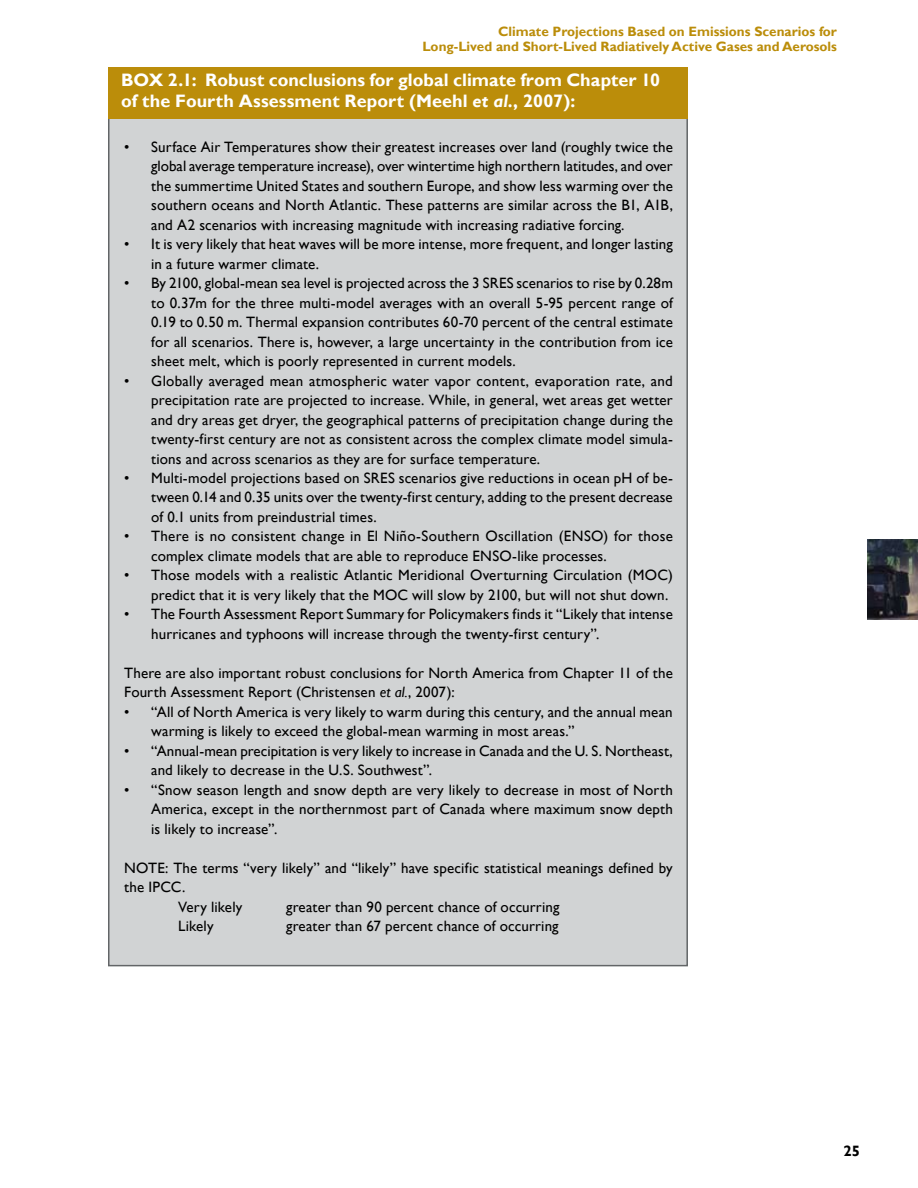
<style>
.page{position:relative;width:918px;height:1188px;background:#fff}
.page>*{position:absolute;margin:0;border:0;box-sizing:border-box;transform-origin:0 0}
.t1{font:700 18px/21px "Gill Sans";letter-spacing:.005em;color:#fff}
.t2{font:15px/19.5px "Gill Sans";letter-spacing:.01em;color:#000}
.t3{font:700 15px "Gill Sans";color:#000}
.t4{font:700 13.5px/15px "Gill Sans";color:#bb8d0a;text-align:right}
.s1{font-style:italic}
</style>
<div class="page">
<img style="left:867px;top:540px;width:51px;height:79px">
<div style="left:108px;top:78px;width:580px;height:888px;background:#d1d3d4;border:2px solid #626567"></div>
<div style="left:108px;top:68px;width:580px;height:51px;background:#bb8d0a"></div>
<p class="t4" style="left:422px;top:25px;width:416px">Climate Projections Based on Emissions Scenarios for<br>Long-Lived and Short-Lived Radiatively Active Gases and Aerosols</p>
<p class="t1" style="left:121px;top:70px;width:540px">BOX 2.1: Robust conclusions for global climate from Chapter 10 of the Fourth Assessment Report (Meehl <span class="s1">et al.</span>, 2007):</p>
<p class="t2" style="left:151px;top:137px;width:523px;text-align:justify;text-indent:-27px">• Surface Air Temperatures show their greatest increases over land (roughly twice the global average temperature increase), over wintertime high northern latitudes, and over the summertime United States and southern Europe, and show less warming over the southern oceans and North Atlantic. These patterns are similar across the B1, A1B, and A2 scenarios with increasing magnitude with increasing radiative forcing.</p>
<p class="t2" style="left:151px;top:234px;width:523px;text-indent:-27px">• It is very likely that heat waves will be more intense, more frequent, and longer lasting in a future warmer climate.</p>
<p class="t2" style="left:151px;top:273px;width:523px;text-align:justify;text-indent:-27px">• By 2100, global-mean sea level is projected across the 3 SRES scenarios to rise by 0.28m to 0.37m for the three multi-model averages with an overall 5-95 percent range of 0.19 to 0.50 m. Thermal expansion contributes 60-70 percent of the central estimate for all scenarios. There is, however, a large uncertainty in the contribution from ice sheet melt, which is poorly represented in current models.</p>
<p class="t2" style="left:151px;top:371px;width:523px;text-align:justify;text-indent:-27px">• Globally averaged mean atmospheric water vapor content, evaporation rate, and precipitation rate are projected to increase. While, in general, wet areas get wetter and dry areas get dryer, the geographical patterns of precipitation change during the twenty-first century are not as consistent across the complex climate model simula&shy;tions and across scenarios as they are for surface temperature.</p>
<p class="t2" style="left:151px;top:468px;width:523px;text-align:justify;text-indent:-27px">• Multi-model projections based on SRES scenarios give reductions in ocean pH of be&shy;tween 0.14 and 0.35 units over the twenty-first century, adding to the present decrease of 0.1 units from preindustrial times.</p>
<p class="t2" style="left:151px;top:527px;width:523px;text-indent:-27px">• There is no consistent change in El Niño-Southern Oscillation (ENSO) for those complex climate models that are able to reproduce ENSO-like processes.</p>
<p class="t2" style="left:151px;top:566px;width:523px;text-indent:-27px">• Those models with a realistic Atlantic Meridional Overturning Circulation (MOC) predict that it is very likely that the MOC will slow by 2100, but will not shut down.</p>
<p class="t2" style="left:151px;top:605px;width:523px;text-indent:-27px">• The Fourth Assessment Report Summary for Policymakers finds it “Likely that intense hurricanes and typhoons will increase through the twenty-first century”.</p>
<p class="t2" style="left:124px;top:663px;width:550px">There are also important robust conclusions for North America from Chapter 11 of the<br>Fourth Assessment Report (Christensen <span class="s1">et al.</span>, 2007):</p>
<p class="t2" style="left:151px;top:702px;width:523px;text-indent:-27px">• “All of North America is very likely to warm during this century, and the annual mean warming is likely to exceed the global-mean warming in most areas.”</p>
<p class="t2" style="left:151px;top:741px;width:523px;text-indent:-27px">• “Annual-mean precipitation is very likely to increase in Canada and the U. S. Northeast, and likely to decrease in the U.S. Southwest”.</p>
<p class="t2" style="left:151px;top:780px;width:523px;text-align:justify;text-indent:-27px">• “Snow season length and snow depth are very likely to decrease in most of North America, except in the northernmost part of Canada where maximum snow depth is likely to increase”.</p>
<p class="t2" style="left:124px;top:858px;width:550px">NOTE: The terms “very likely” and “likely” have specific statistical meanings defined by</p>
<p class="t2" style="left:124px;top:878px;width:63px">the IPCC.</p>
<p class="t2" style="left:178px;top:897px;width:66px">Very likely</p>
<p class="t2" style="left:286px;top:897px;width:275px">greater than 90 percent chance of occurring</p>
<p class="t2" style="left:178px;top:917px;width:37px">Likely</p>
<p class="t2" style="left:286px;top:917px;width:274px">greater than 67 percent chance of occurring</p>
<p class="t3" style="left:843px;top:1142px;width:18px">25</p>
</div>
